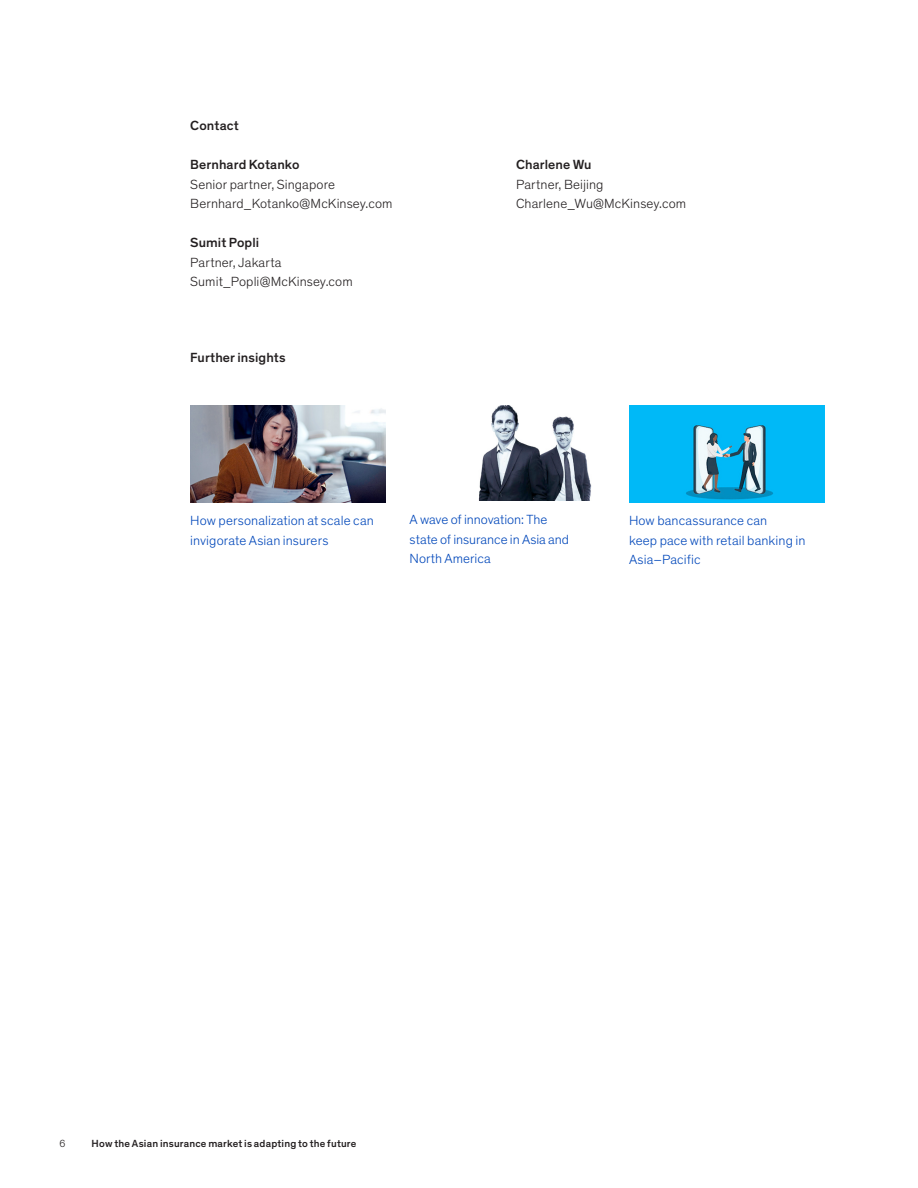
<style>
.page{position:relative;width:918px;height:1188px;background:#fff}
.page>*{position:absolute;margin:0;border:0;box-sizing:border-box;transform-origin:0 0}
.Sidebar_body_text{font:300 13.5px/19.5px "Theinhardt Pan";letter-spacing:.005em;color:#0047ba}
.Sidebar_body_text-2{font:300 13.5px "Mc Kinsey Sans";letter-spacing:.01em;color:#231f20}
.Sidebar_body_text-3{font:500 13.5px "Mc Kinsey Sans";letter-spacing:.01em;color:#231f20}
.Sidebar_body_text-4{font:500 13.5px "Theinhardt Pan";letter-spacing:.005em;color:#231f20}
.t1{font:500 10.5px "Mc Kinsey Sans";letter-spacing:.015em;color:#231f20}
.t2{font:300 10.5px "Mc Kinsey Sans";color:#231f20}
</style>
<div class="page">
<img style="left:190px;top:406px;width:196px;height:96px">
<img style="left:629px;top:406px;width:195px;height:96px">
<img style="left:478px;top:406px;width:114px;height:94px">
<p class="Sidebar_body_text-3" style="left:190px;top:115px;width:50px">Contact</p>
<p class="Sidebar_body_text-3" style="left:190px;top:154px;width:111px">Bernhard Kotanko</p>
<p class="Sidebar_body_text-3" style="left:516px;top:155px;width:77px">Charlene Wu</p>
<p class="Sidebar_body_text-2" style="left:516px;top:175px;width:89px">Partner, Beijing</p>
<p class="Sidebar_body_text-2" style="left:516px;top:195px;width:172px">Charlene_Wu@McKinsey.com</p>
<p class="Sidebar_body_text-2" style="left:190px;top:175px;width:146px">Senior partner, Singapore</p>
<p class="Sidebar_body_text-2" style="left:190px;top:194px;width:204px">Bernhard_Kotanko@McKinsey.com</p>
<p class="Sidebar_body_text-3" style="left:190px;top:233px;width:70px">Sumit Popli</p>
<p class="Sidebar_body_text-2" style="left:190px;top:253px;width:93px">Partner, Jakarta</p>
<p class="Sidebar_body_text-2" style="left:190px;top:272px;width:164px">Sumit_Popli@McKinsey.com</p>
<p class="Sidebar_body_text-4" style="left:190px;top:347px;width:97px">Further insights</p>
<p class="Sidebar_body_text" style="left:410px;top:509px;width:161px">A wave of innovation: The state of insurance in Asia and<br>North America</p>
<p class="Sidebar_body_text" style="left:190px;top:510px;width:185px">How personalization at scale can invigorate Asian insurers</p>
<p class="Sidebar_body_text" style="left:629px;top:510px;width:178px">How bancassurance can<br>keep pace with retail banking in<br>Asia–Pacific</p>
<p class="t2" style="left:60px;top:1136px;width:7px">6</p>
<p class="t1" style="left:92px;top:1135px;width:266px">How the Asian insurance market is adapting to the future</p>
</div>
